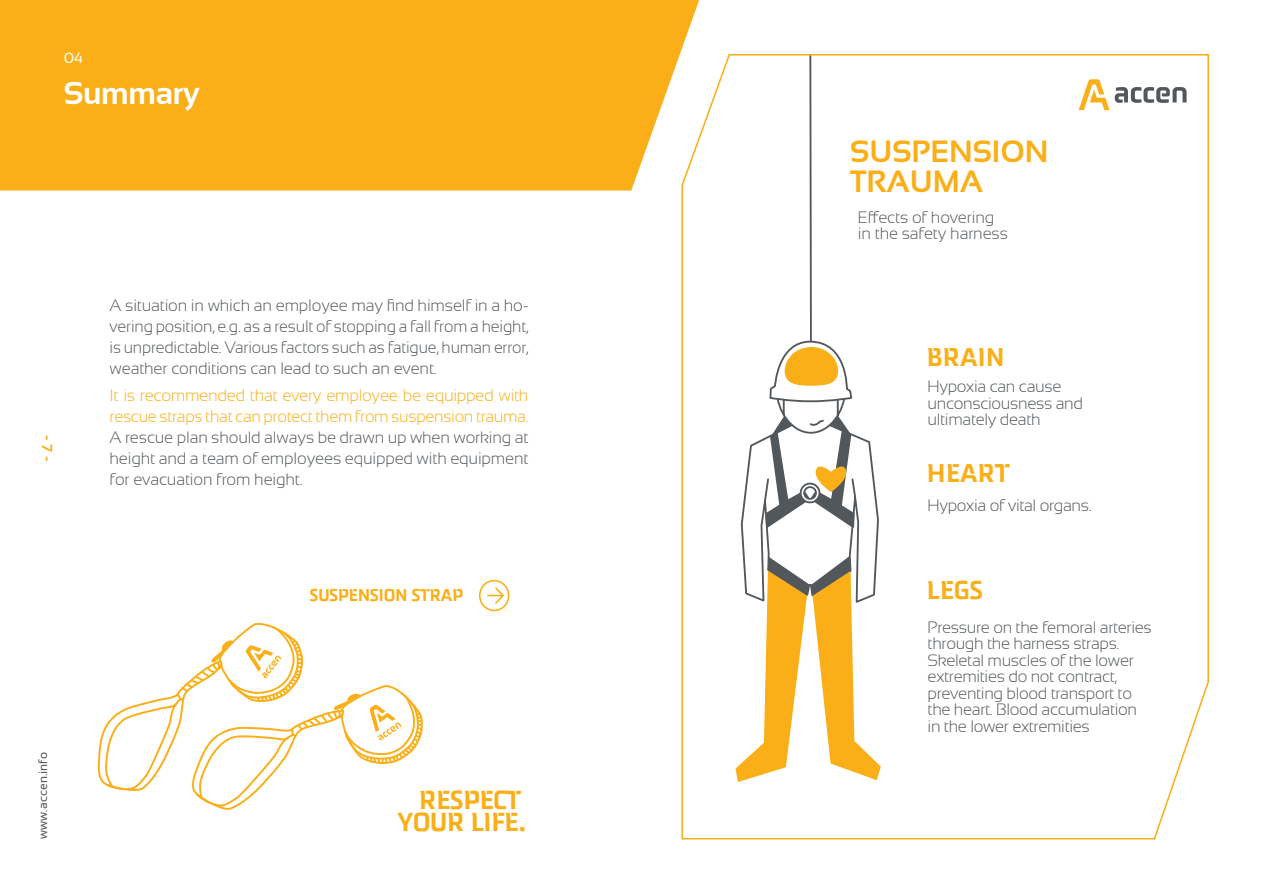
<style>
.page{position:relative;width:1263px;height:893px;background:#fff}
.page>*{position:absolute;margin:0;border:0;box-sizing:border-box;transform-origin:0 0}
.t1{font:700 31.5px "Sansation";letter-spacing:-.01em;color:#fff}
.t2{font:700 30.75px/30px "Sansation";color:#faaf18}
.t3{font:27px/23px "Accen";letter-spacing:-.02em;color:#faaf18;text-align:center}
.t4{font:26.7px "Accen";color:#faaf18}
.t5{font:17.7px "Accen";letter-spacing:-.02em;color:#faaf18}
.t6{font:300 16.5px/16.5px "Sansation";letter-spacing:-.02em;color:#52575b}
.t7{font:300 16.5px/21px "Sansation";letter-spacing:-.02em;color:#faaf18}
.t8{font:15px "Accen";color:#faaf18}
.t9{font:14.7px "Sansation";color:#fff}
.t10{font:12px "Sansation";letter-spacing:.01em;color:#55565a}
</style>
<div class="page">
<div style="left:0;top:0;width:699px;height:191px;background:#faaf18"></div>
<svg style="left:98px;top:623px;width:325px;height:187px"></svg>
<svg style="left:479px;top:579px;width:31px;height:33px"></svg>
<svg style="left:681px;top:53px;width:528px;height:787px"></svg>
<p class="t9" style="left:64px;top:50px;width:21px">04</p>
<h1 class="t1" style="left:64px;top:75px;width:137px">Summary</h1>
<p class="t8" style="left:56px;top:435px;width:28px;rotate:90deg">- 7 -</p>
<p class="t6" style="left:110px;top:295px;width:420px;line-height:21px;text-align:justify">A situation in which an employee may find himself in a ho&shy;vering position, e.g. as a result of stopping a fall from a height, is unpredictable. Various factors such as fatigue, human error, weather conditions can lead to such an event.</p>
<p class="t7" style="left:110px;top:385px;width:420px">It is recommended that every employee be equipped with rescue straps that can protect them from suspension trauma.</p>
<p class="t6" style="left:110px;top:427px;width:420px;line-height:21px;text-align:justify">A rescue plan should always be drawn up when working at height and a team of employees equipped with equipment for evacuation from height.</p>
<p class="t5" style="left:310px;top:585px;width:155px">SUSPENSION STRAP</p>
<p class="t10" style="left:36px;top:839px;width:88px;rotate:-90deg">www.accen.info</p>
<h3 class="t3" style="left:397px;top:788px;width:131px">RESPECT<br>YOUR LIFE.</h3>
<h2 class="t2" style="left:850px;top:136px;width:200px">SUSPENSION<br>TRAUMA</h2>
<p class="t6" style="left:858px;top:209px;width:152px">Effects of hovering in the safety harness</p>
<h3 class="t4" style="left:926px;top:342px;width:80px">BRAIN</h3>
<p class="t6" style="left:928px;top:378px;width:157px">Hypoxia can cause unconsciousness and ultimately death</p>
<h3 class="t4" style="left:926px;top:458px;width:85px">HEART</h3>
<p class="t6" style="left:928px;top:497px;width:166px">Hypoxia of vital organs.</p>
<h3 class="t4" style="left:926px;top:574px;width:58px">LEGS</h3>
<p class="t6" style="left:928px;top:619px;width:226px">Pressure on the femoral arteries through the harness straps.<br>Skeletal muscles of the lower extremities do not contract, preventing blood transport to the heart. Blood accumulation in the lower extremities</p>
</div>
